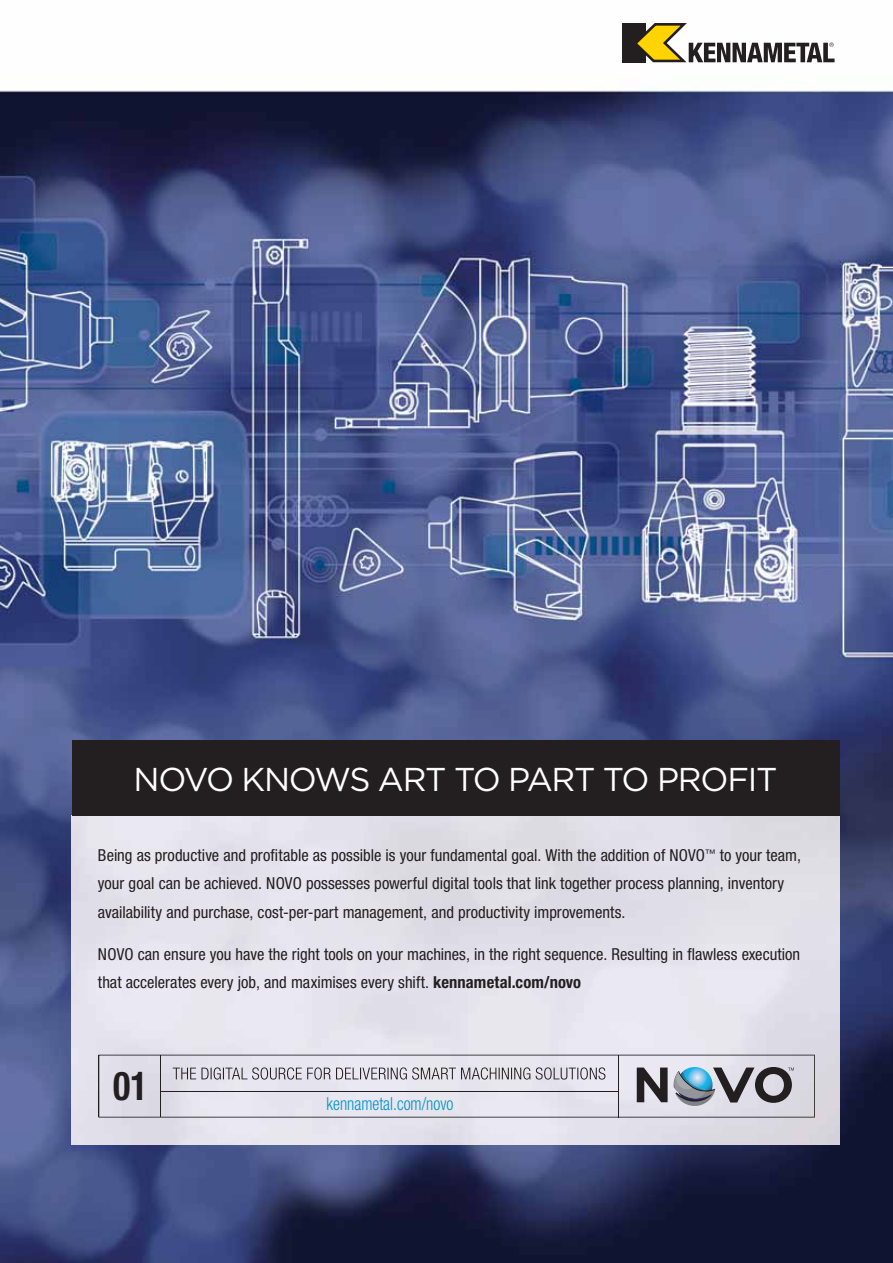
<style>
.page{position:relative;width:893px;height:1263px;background:#fff}
.page>*{position:absolute;margin:0;border:0;box-sizing:border-box;transform-origin:0 0}
.t1{font:700 condensed 39.75px "Helvetica Neue LT Std";color:#231f20;scale:.9 1}
.t2{font:33px "Gotham";letter-spacing:-.035em;color:#fff}
.t3{font:300 condensed 18px "Helvetica Neue LT Std";color:#0092c8;scale:.9 1}
.t4{font:condensed 16.5px/28.5px "Helvetica Neue LT Std";letter-spacing:.005em;color:#231f20}
.s1{font-weight:700}
</style>
<div class="page">
<img style="left:0;top:58px;width:892px;height:1204px">
<img style="left:72px;top:815px;width:767px;height:329px">
<div style="left:72px;top:739px;width:767px;height:76px;background:#231f20"></div>
<svg style="left:98px;top:1054px;width:716px;height:63px;background:#ccccd5"></svg>
<div style="left:622px;top:23px;width:24px;height:39px;background:#231f20"></div>
<svg style="left:631px;top:23px;width:203px;height:41px"></svg>
<h2 class="t2" style="left:133px;top:767px;width:645px">NOVO KNOWS ART TO PART TO PROFIT</h2>
<p class="t4" style="left:98px;top:842px;width:704px">Being as productive and profitable as possible is your fundamental goal. With the addition of NOVO<sup>™</sup> to your team, your goal can be achieved. NOVO possesses powerful digital tools that link together process planning, inventory availability and purchase, cost-per-part management, and productivity improvements.</p>
<p class="t4" style="left:98px;top:941px;width:703px">NOVO can ensure you have the right tools on your machines, in the right sequence. Resulting in flawless execution that accelerates every job, and maximises every shift. <span class="s1">kennametal.com/novo</span></p>
<h1 class="t1" style="left:113px;top:1070px;width:40px">01</h1>
<p class="t3" style="left:326px;top:1093px;width:142px">kennametal.com/novo</p>
</div>
